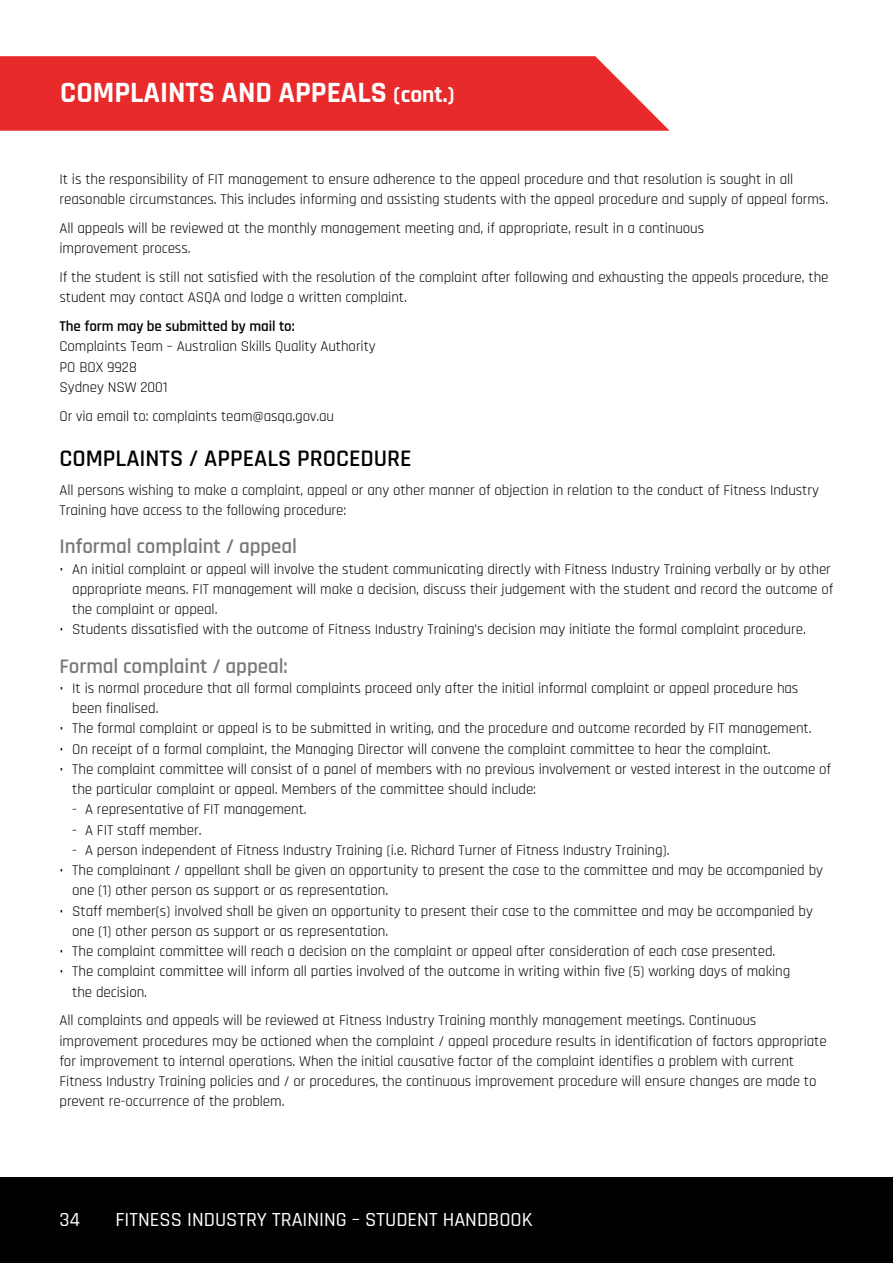
<style>
.page{position:relative;width:893px;height:1263px;background:#fff}
.page>*{position:absolute;margin:0;border:0;box-sizing:border-box;transform-origin:0 0}
.t1{font:700 29.85px "Rajdhani";color:#fff}
.t2{font:600 24px "Rajdhani";color:#000}
.t3{font:600 21px "Rajdhani";letter-spacing:-.005em;color:#77787b}
.t4{font:500 20.25px "Rajdhani";color:#fff}
.t5{font:15px/20.2px "Rajdhani";letter-spacing:-.005em;color:#000}
.t6{font:600 15px "Rajdhani";letter-spacing:-.005em;color:#000}
.s1{font-size:23.4px}
</style>
<div class="page">
<div style="left:0;top:1178px;width:893px;height:85px;background:#000"></div>
<svg style="left:0;top:56px;width:670px;height:75px;background:#ea3637"></svg>
<h1 class="t1" style="left:60px;top:74px;width:396px">COMPLAINTS AND APPEALS <span class="s1">(cont.)</span></h1>
<p class="t5" style="left:60px;top:170px;width:770px">It is the responsibility of FIT management to ensure adherence to the appeal procedure and that resolution is sought in all reasonable circumstances. This includes informing and assisting students with the appeal procedure and supply of appeal forms.</p>
<p class="t5" style="left:60px;top:219px;width:646px">All appeals will be reviewed at the monthly management meeting and, if appropriate, result in a continuous improvement process.</p>
<p class="t5" style="left:60px;top:268px;width:771px">If the student is still not satisfied with the resolution of the complaint after following and exhausting the appeals procedure, the student may contact ASQA and lodge a written complaint.</p>
<p class="t6" style="left:60px;top:317px;width:237px">The form may be submitted by mail to:</p>
<p class="t5" style="left:60px;top:337px;width:318px">Complaints Team – Australian Skills Quality Authority<br>PO BOX 9928<br>Sydney NSW 2001</p>
<p class="t5" style="left:60px;top:406px;width:276px">Or via email to: complaints team@asqa.gov.au</p>
<h2 class="t2" style="left:60px;top:444px;width:354px">COMPLAINTS / APPEALS PROCEDURE</h2>
<p class="t5" style="left:60px;top:480px;width:761px">All persons wishing to make a complaint, appeal or any other manner of objection in relation to the conduct of Fitness Industry<br>Training have access to the following procedure:</p>
<h3 class="t3" style="left:60px;top:534px;width:239px">Informal complaint / appeal</h3>
<p class="t5" style="left:72px;top:559px;width:763px;text-indent:-13px">• An initial complaint or appeal will involve the student communicating directly with Fitness Industry Training verbally or by other appropriate means. FIT management will make a decision, discuss their judgement with the student and record the outcome of the complaint or appeal.</p>
<p class="t5" style="left:60px;top:620px;width:748px">• Students dissatisfied with the outcome of Fitness Industry Training’s decision may initiate the formal complaint procedure.</p>
<h3 class="t3" style="left:60px;top:653px;width:230px">Formal complaint / appeal:</h3>
<p class="t5" style="left:72px;top:678px;width:728px;text-indent:-13px">• It is normal procedure that all formal complaints proceed only after the initial informal complaint or appeal procedure has been finalised.</p>
<p class="t5" style="left:60px;top:719px;width:754px">• The formal complaint or appeal is to be submitted in writing, and the procedure and outcome recorded by FIT management.</p>
<p class="t5" style="left:60px;top:739px;width:713px">• On receipt of a formal complaint, the Managing Director will convene the complaint committee to hear the complaint.</p>
<p class="t5" style="left:72px;top:759px;width:760px;text-indent:-13px">• The complaint committee will consist of a panel of members with no previous involvement or vested interest in the outcome of the particular complaint or appeal. Members of the committee should include:</p>
<p class="t5" style="left:72px;top:800px;width:236px">- A representative of FIT management.</p>
<p class="t5" style="left:72px;top:820px;width:131px">- A FIT staff member.</p>
<p class="t5" style="left:72px;top:840px;width:599px">- A person independent of Fitness Industry Training (i.e. Richard Turner of Fitness Industry Training).</p>
<p class="t5" style="left:72px;top:861px;width:752px;text-indent:-13px">• The complainant / appellant shall be given an opportunity to present the case to the committee and may be accompanied by one (1) other person as support or as representation.</p>
<p class="t5" style="left:72px;top:901px;width:742px;text-indent:-13px">• Staff member(s) involved shall be given an opportunity to present their case to the committee and may be accompanied by one (1) other person as support or as representation.</p>
<p class="t5" style="left:60px;top:942px;width:717px">• The complaint committee will reach a decision on the complaint or appeal after consideration of each case presented.</p>
<p class="t5" style="left:72px;top:962px;width:720px;text-indent:-13px">• The complaint committee will inform all parties involved of the outcome in writing within five (5) working days of making the decision.</p>
<p class="t5" style="left:60px;top:1011px;width:769px">All complaints and appeals will be reviewed at Fitness Industry Training monthly management meetings. Continuous improvement procedures may be actioned when the complaint / appeal procedure results in identification of factors appropriate for improvement to internal operations. When the initial causative factor of the complaint identifies a problem with current Fitness Industry Training policies and / or procedures, the continuous improvement procedure will ensure changes are made to prevent re-occurrence of the problem.</p>
<h3 class="t4" style="left:60px;top:1208px;width:22px">34</h3>
<h3 class="t4" style="left:115px;top:1208px;width:419px">FITNESS INDUSTRY TRAINING – STUDENT HANDBOOK</h3>
</div>
